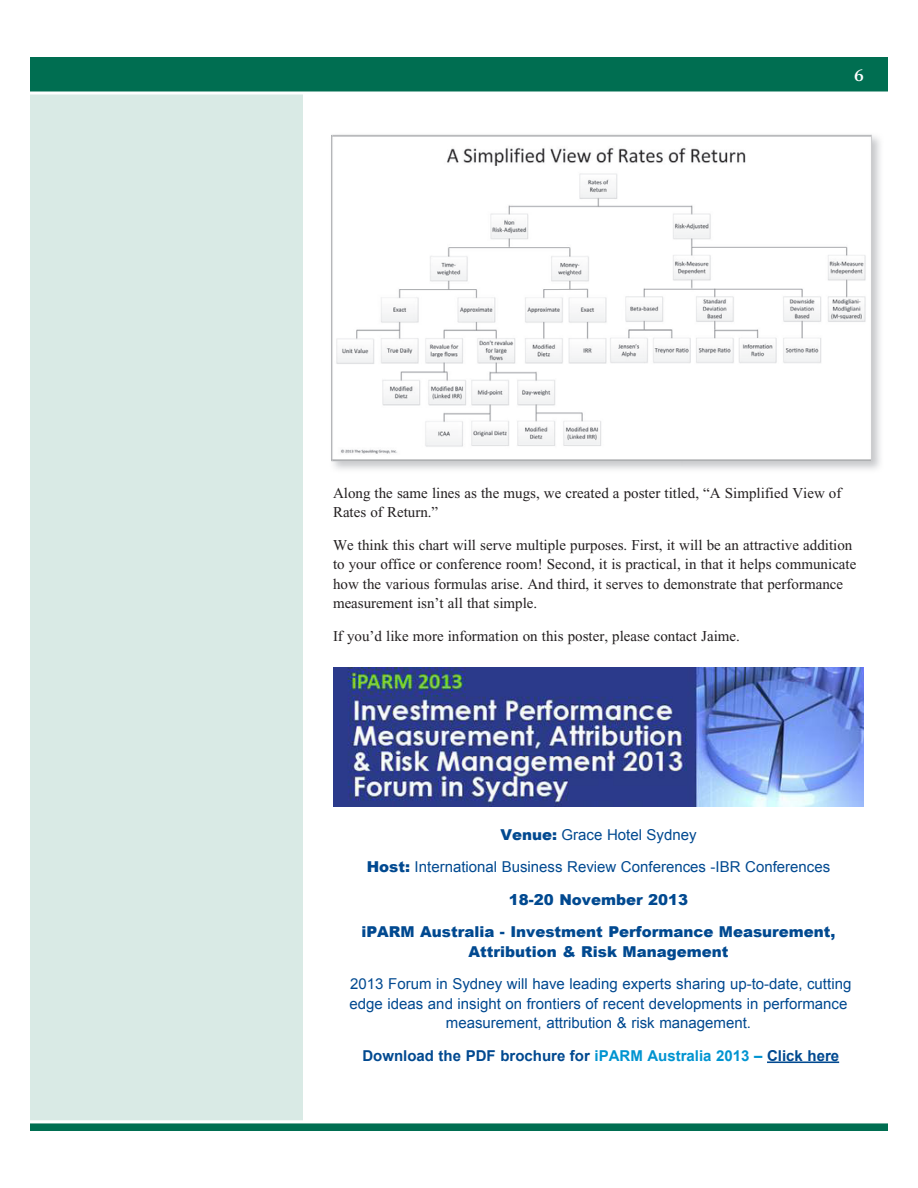
<style>
.page{position:relative;width:918px;height:1188px;background:#fff}
.page>*{position:absolute;margin:0;border:0;box-sizing:border-box;transform-origin:0 0}
.t1{font:600 16.5px "Stone Serif";color:#fff}
.t2{font:15px/19.5px "Times New Roman";color:#231f20}
.t3{font:900 15px/32.4px "Arial";color:#014990;text-align:center}
.t4{font:15px/19.5px "Arial";color:#014990;text-align:center}
.t5{font:700 15px "Arial";color:#014990}
.s1{font-weight:400}
.s2{color:#0094d1}
</style>
<div class="page">
<img style="left:336px;top:146px;width:530px;height:309px">
<div style="left:28px;top:90px;width:276px;height:1032px;background:#d9eae5"></div>
<div style="left:27px;top:89px;width:279px;height:1035px;border:3px solid #fff"></div>
<div style="left:28px;top:56px;width:862px;height:37px;background:#006e51"></div>
<div style="left:27px;top:54px;width:864px;height:40px;border:3px solid #fff"></div>
<div style="left:28px;top:1122px;width:862px;height:10px;background:#006e51"></div>
<div style="left:27px;top:1120px;width:864px;height:14px;border:3px solid #fff"></div>
<hr style="left:767px;top:1061px;width:72px;height:2px;background:#014990">
<img style="left:333px;top:667px;width:531px;height:140px">
<p class="t1" style="left:854px;top:65px;width:11px">6</p>
<p class="t2" style="left:333px;top:483px;width:510px">Along the same lines as the mugs, we created a poster titled, “A Simplified View of<br>Rates of Return.”</p>
<p class="t2" style="left:333px;top:535px;width:525px">We think this chart will serve multiple purposes. First, it will be an attractive addition to your office or conference room! Second, it is practical, in that it helps communicate how the various formulas arise. And third, it serves to demonstrate that performance measurement isn’t all that simple.</p>
<p class="t2" style="left:333px;top:626px;width:409px">If you’d like more information on this poster, please contact Jaime.</p>
<p class="t3" style="left:361px;top:818px;width:476px">Venue: <span class="s1">Grace Hotel Sydney<br></span>Host: <span class="s1">International Business Review Conferences -IBR Conferences </span>18-20 November 2013<br>iPARM Australia - Investment Performance Measurement,</p>
<p class="t3" style="left:469px;top:935px;width:261px">Attribution &amp; Risk Management</p>
<p class="t4" style="left:350px;top:974px;width:503px">2013 Forum in Sydney will have leading experts sharing up-to-date, cutting edge ideas and insight on frontiers of recent developments in performance measurement, attribution &amp; risk management.</p>
<p class="t5" style="left:362px;top:1045px;width:478px">Download the PDF brochure for <span class="s2">iPARM Australia 2013 –</span> Click here</p>
</div>
